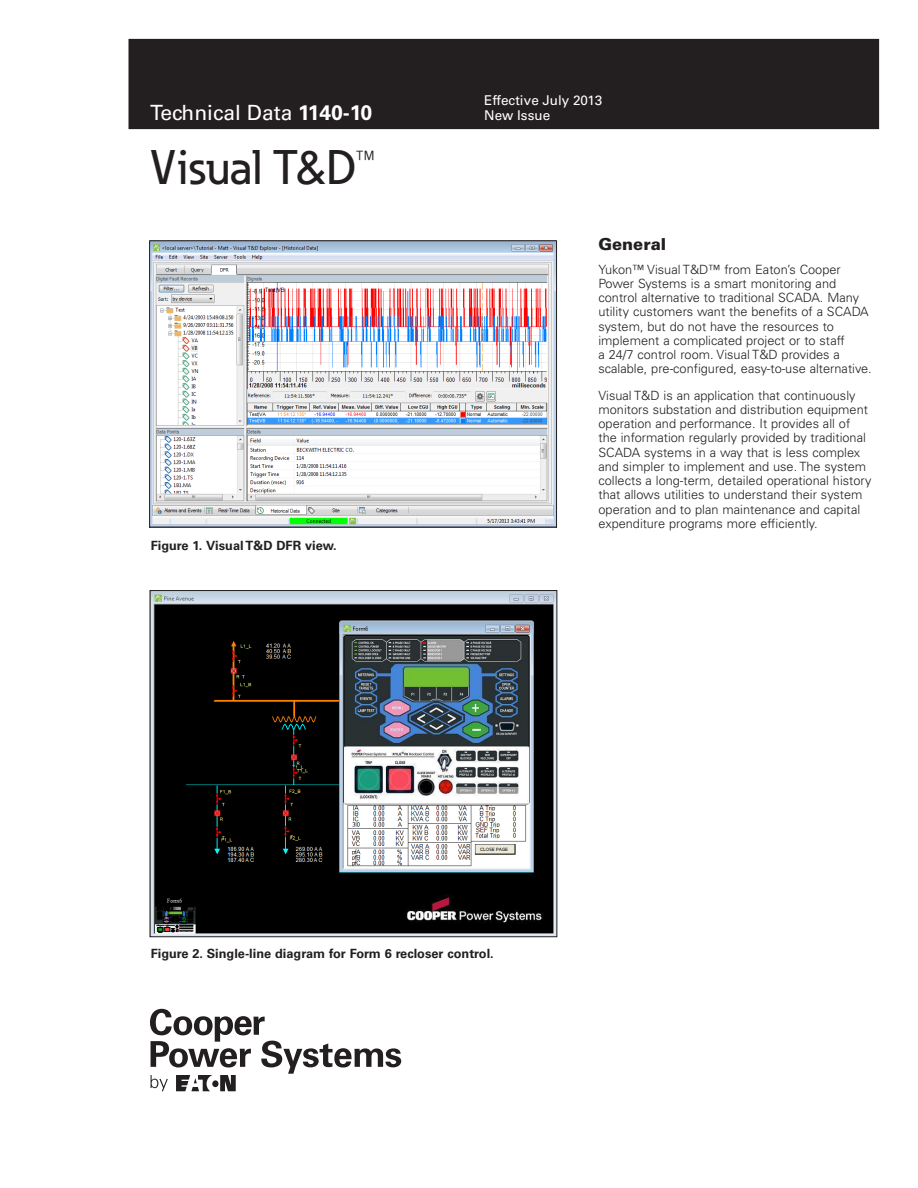
<style>
.page{position:relative;width:918px;height:1188px;background:#fff}
.page>*{position:absolute;margin:0;border:0;box-sizing:border-box;transform-origin:0 0}
._00_Product{font:500 48px "Eaton";letter-spacing:.01em;color:#231f20}
._00_Application_14pt{font:21px "Univers LT Std";color:#fff}
._01_Head1{font:900 16.5px "Univers LT Std";color:#231f20}
.t1{font:13.5px/15px "Univers LT Std";color:#fff}
._02_Body_Last{font:300 12.75px/14.2px "Univers LT Std";color:#231f20}
.t2{font:700 12.75px "Univers LT Std";color:#231f20}
.s1{font-weight:700}
</style>
<div class="page">
<div style="left:129px;top:39px;width:750px;height:90px;background:#231f20"></div>
<img style="left:151px;top:242px;width:404px;height:283px">
<div style="left:149px;top:240px;width:408px;height:287px;border:1px solid #231f20"></div>
<img style="left:152px;top:592px;width:403px;height:343px">
<div style="left:150px;top:590px;width:407px;height:347px;border:1px solid #231f20"></div>
<svg style="left:150px;top:1009px;width:251px;height:82px"></svg>
<p class="_00_Application_14pt" style="left:150px;top:100px;width:224px">Technical Data <span class="s1">1140-10</span></p>
<p class="t1" style="left:484px;top:93px;width:120px">Effective July 2013<br>New Issue</p>
<p class="_00_Product" style="left:150px;top:138px;width:228px">Visual T&amp;D™</p>
<p class="t2" style="left:151px;top:538px;width:187px">Figure 1. Visual T&amp;D DFR view.</p>
<p class="_01_Head1" style="left:598px;top:234px;width:69px">General</p>
<p class="_02_Body_Last" style="left:598px;top:262px;width:275px">Yukon™ Visual T&amp;D™ from Eaton’s Cooper Power Systems is a smart monitoring and control alternative to traditional SCADA. Many utility customers want the benefits of a SCADA system, but do not have the resources to implement a complicated project or to staff<br>a 24/7 control room. Visual T&amp;D provides a scalable, pre-configured, easy-to-use alternative.</p>
<p class="_02_Body_Last" style="left:598px;top:388px;width:275px">Visual T&amp;D is an application that continuously monitors substation and distribution equipment operation and performance. It provides all of the information regularly provided by traditional SCADA systems in a way that is less complex and simpler to implement and use. The system collects a long-term, detailed operational history that allows utilities to understand their system operation and to plan maintenance and capital expenditure programs more efficiently.</p>
<p class="t2" style="left:151px;top:946px;width:345px">Figure 2. Single-line diagram for Form 6 recloser control.</p>
</div>
